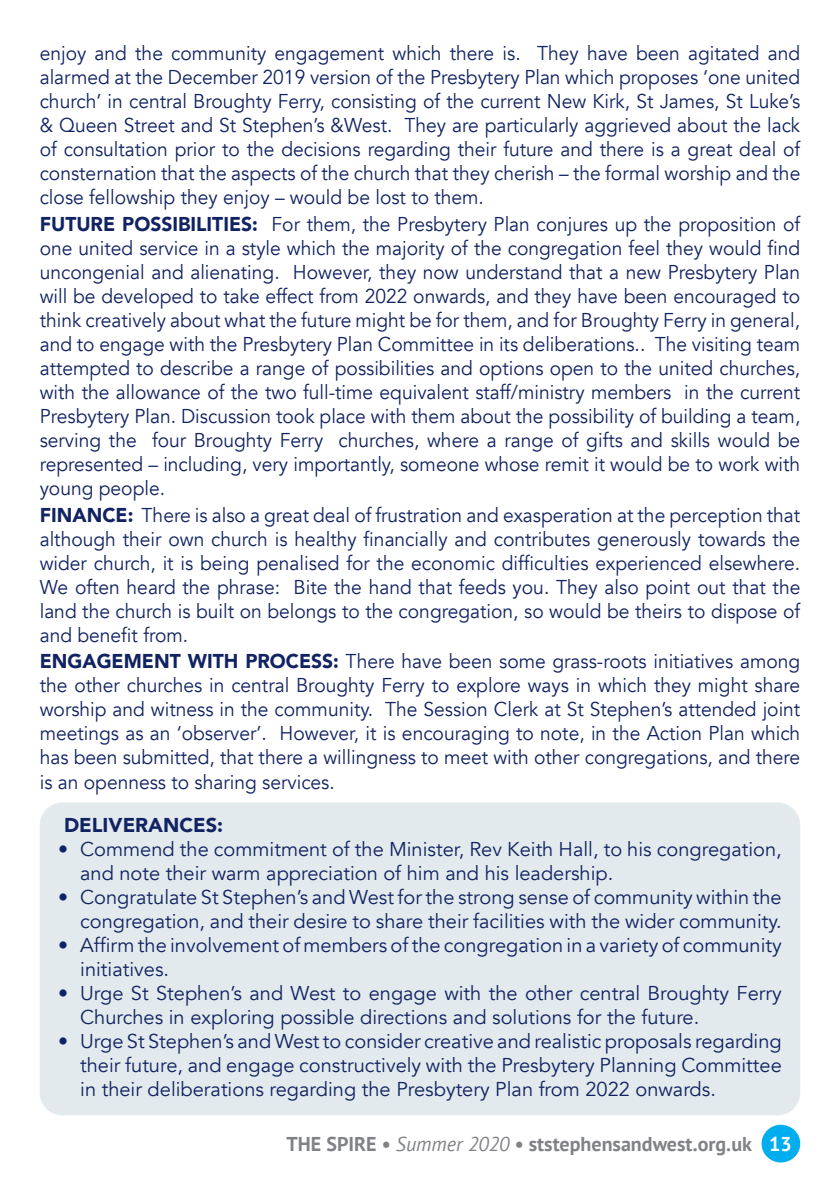
<style>
.page{position:relative;width:840px;height:1191px;background:#fff}
.page>*{position:absolute;margin:0;border:0;box-sizing:border-box;transform-origin:0 0}
.t1{font:20px/24px "Avenir";color:#112362;text-align:justify;scale:.96 1}
.t2{font:20px/24px "Avenir";color:#112362}
.t3{font:700 20px "PT Sans";color:#808285}
.t4{font:900 20px "Avenir";color:#112362}
.s1{font-weight:900}
.s2{font-weight:400;font-style:italic}
.s3{color:#fff}
</style>
<div class="page">
<div style="left:761px;top:1124px;width:38px;height:38px;background:#00aeef;border-radius:50%"></div>
<div style="left:40px;top:802px;width:759px;height:313px;background:#e3eaed;border-radius:23px"></div>
<p class="t1" style="left:40px;top:41px;width:793px">enjoy and the community engagement which there is. They have been agitated and alarmed at the December 2019 version of the Presbytery Plan which proposes ‘one united church’ in central Broughty Ferry, consisting of the current New Kirk, St James, St Luke’s &amp; Queen Street and St Stephen’s &amp;West. They are particularly aggrieved about the lack of consultation prior to the decisions regarding their future and there is a great deal of consternation that the aspects of the church that they cherish – the formal worship and the close fellowship they enjoy – would be lost to them.</p>
<p class="t1" style="left:40px;top:212px;width:793px"><span class="s1">FUTURE POSSIBILITIES:</span> For them, the Presbytery Plan conjures up the proposition of one united service in a style which the majority of the congregation feel they would find uncongenial and alienating. However, they now understand that a new Presbytery Plan will be developed to take effect from 2022 onwards, and they have been encouraged to think creatively about what the future might be for them, and for Broughty Ferry in general, and to engage with the Presbytery Plan Committee in its deliberations.. The visiting team attempted to describe a range of possibilities and options open to the united churches, with the allowance of the two full-time equivalent staff/ministry members in the current Presbytery Plan. Discussion took place with them about the possibility of building a team, serving the four Broughty Ferry churches, where a range of gifts and skills would be represented – including, very importantly, someone whose remit it would be to work with young people.</p>
<p class="t1" style="left:40px;top:503px;width:793px"><span class="s1">FINANCE:</span> There is also a great deal of frustration and exasperation at the perception that although their own church is healthy financially and contributes generously towards the wider church, it is being penalised for the economic difficulties experienced elsewhere.<br>We often heard the phrase: Bite the hand that feeds you. They also point out that the land the church is built on belongs to the congregation, so would be theirs to dispose of and benefit from.</p>
<p class="t1" style="left:40px;top:650px;width:793px"><span class="s1">ENGAGEMENT WITH PROCESS:</span> There have been some grass-roots initiatives among the other churches in central Broughty Ferry to explore ways in which they might share worship and witness in the community. The Session Clerk at St Stephen’s attended joint meetings as an ‘observer’. However, it is encouraging to note, in the Action Plan which has been submitted, that there a willingness to meet with other congregations, and there is an openness to sharing services.</p>
<p class="t4" style="left:64px;top:808px;width:160px">DELIVERANCES:</p>
<p class="t2" style="left:80px;top:837px;width:702px;text-indent:-22px">• Commend the commitment of the Minister, Rev Keith Hall, to his congregation, and note their warm appreciation of him and his leadership.</p>
<p class="t2" style="left:58px;top:885px;width:724px;text-align:right">• Congratulate St Stephen’s and West for the strong sense of community within the congregation, and their desire to share their facilities with the wider community.</p>
<p class="t2" style="left:80px;top:933px;width:702px;text-indent:-22px">• Affirm the involvement of members of the congregation in a variety of community initiatives.</p>
<p class="t2" style="left:80px;top:981px;width:702px;text-indent:-22px">• Urge St Stephen’s and West to engage with the other central Broughty Ferry<br>Churches in exploring possible directions and solutions for the future.</p>
<p class="t2" style="left:80px;top:1029px;width:702px;text-align:justify;text-indent:-22px">• Urge St Stephen’s and West to consider creative and realistic proposals regarding their future, and engage constructively with the Presbytery Planning Committee in their deliberations regarding the Presbytery Plan from 2022 onwards.</p>
<p class="t3" style="left:286px;top:1130px;width:506px">THE SPIRE • <span class="s2">Summer 2020</span> • ststephensandwest.org.uk <span class="s3">13</span></p>
</div>
